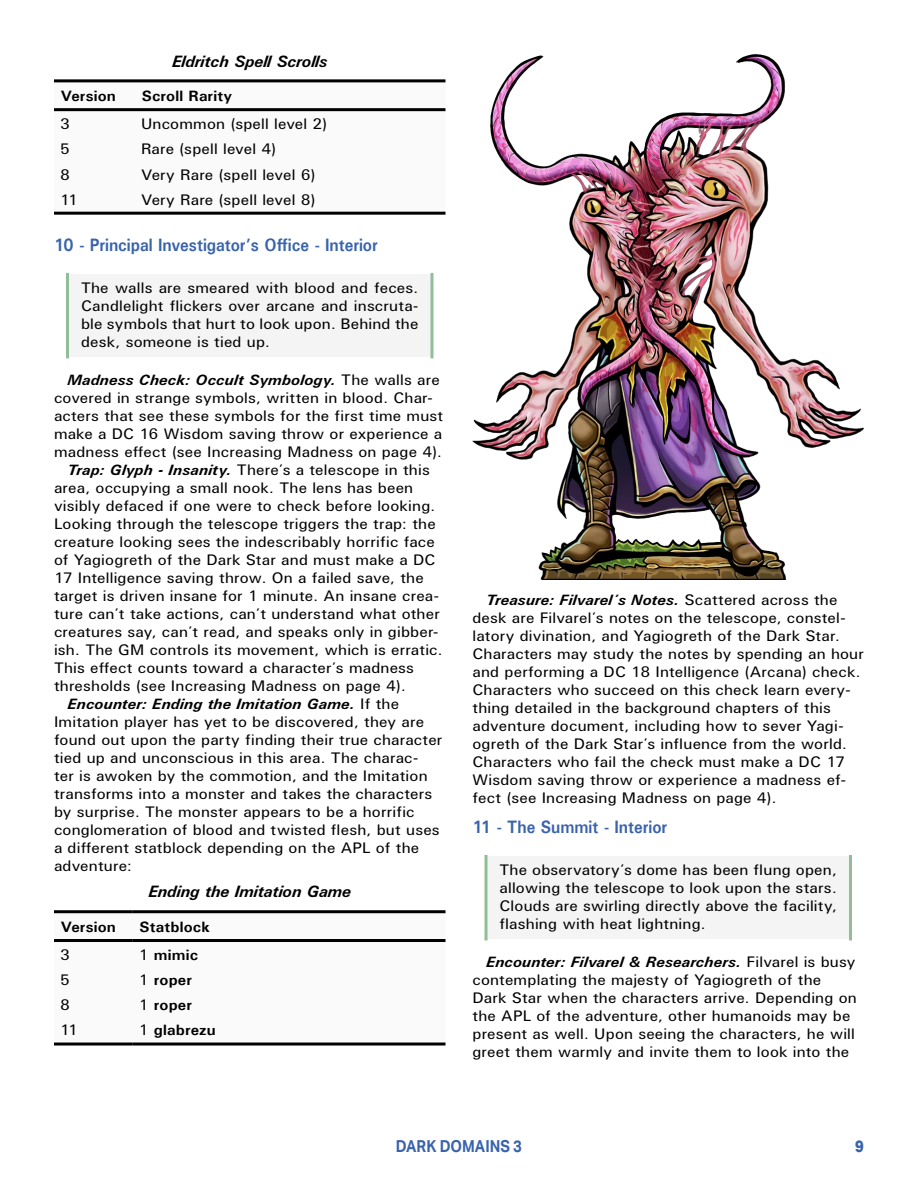
<style>
.page{position:relative;width:918px;height:1188px;background:#fff}
.page>*{position:absolute;margin:0;border:0;box-sizing:border-box;transform-origin:0 0}
.t1{font:700 18px "U001";color:#3963ac;scale:.9 1}
.t2{font:italic 700 16.5px "U001";color:#000}
.t3{font:700 16.5px "Aktiv Grotesk";color:#3963ac;scale:.9 1}
.t4{font:800 16.5px "Aktiv Grotesk";color:#3963ac;scale:.9 1}
.t5{font:15px/18px "U001";letter-spacing:.01em;color:#000;text-align:justify;scale:1.05 1}
.t6{font:italic 700 15px "U001";letter-spacing:.01em;color:#000;scale:1.05 1}
.t7{font:700 15px "U001";letter-spacing:.01em;color:#000;scale:1.05 1}
.s1{font-weight:400;font-style:normal}
.s2{font-weight:700;font-style:italic}
.s3{font-weight:400}
</style>
<div class="page">
<div style="left:68px;top:274px;width:364px;height:83px;background:#f4f4f5"></div>
<hr style="left:66px;top:274px;width:3px;height:83px;background:#91be98">
<svg style="left:430px;top:274px;width:4px;height:83px"></svg>
<svg style="left:54px;top:82px;width:392px;height:130px"></svg>
<hr style="left:54px;top:79px;width:81px;height:3px;background:#000">
<hr style="left:135px;top:79px;width:311px;height:3px;background:#000">
<hr style="left:54px;top:108px;width:81px;height:3px;background:#000">
<hr style="left:135px;top:108px;width:311px;height:3px;background:#000">
<hr style="left:54px;top:212px;width:81px;height:3px;background:#000">
<hr style="left:135px;top:212px;width:311px;height:3px;background:#000">
<svg style="left:54px;top:913px;width:392px;height:130px"></svg>
<hr style="left:54px;top:910px;width:79px;height:3px;background:#000">
<hr style="left:133px;top:910px;width:313px;height:3px;background:#000">
<hr style="left:54px;top:939px;width:79px;height:3px;background:#000">
<hr style="left:133px;top:939px;width:313px;height:3px;background:#000">
<hr style="left:54px;top:1043px;width:79px;height:3px;background:#000">
<hr style="left:133px;top:1043px;width:313px;height:3px;background:#000">
<div style="left:486px;top:856px;width:364px;height:83px;background:#f4f4f5"></div>
<svg style="left:484px;top:856px;width:4px;height:83px"></svg>
<hr style="left:849px;top:856px;width:3px;height:83px;background:#91be98">
<img style="left:473px;top:54px;width:391px;height:526px">
<p class="t2" style="left:172px;top:50px;width:157px">Eldritch Spell Scrolls</p>
<p class="t7" style="left:61px;top:86px;width:54px">Version</p>
<p class="t7" style="left:142px;top:86px;width:88px">Scroll Rarity</p>
<p class="t5" style="left:60px;top:115px;width:11px">3</p>
<p class="t5" style="left:141px;top:115px;width:179px">Uncommon (spell level 2)</p>
<p class="t5" style="left:60px;top:140px;width:11px">5</p>
<p class="t5" style="left:141px;top:140px;width:130px">Rare (spell level 4)</p>
<p class="t5" style="left:60px;top:165px;width:11px">8</p>
<p class="t5" style="left:141px;top:165px;width:168px">Very Rare (spell level 6)</p>
<p class="t5" style="left:60px;top:190px;width:19px">11</p>
<p class="t5" style="left:141px;top:190px;width:168px">Very Rare (spell level 8)</p>
<p class="t1" style="left:54px;top:233px;width:361px">10 - Principal Investigator’s Office - Interior</p>
<p class="t5" style="left:81px;top:278px;width:323px">The walls are smeared with blood and feces.<br>Candlelight flickers over arcane and inscruta&shy;ble symbols that hurt to look upon. Behind the desk, someone is tied up.</p>
<p class="t6" style="left:68px;top:370px;width:356px">Madness Check: Occult Symbology. <span class="s1">The walls are</span></p>
<p class="t5" style="left:54px;top:389px;width:362px">covered in strange symbols, written in blood. Char-</p>
<p class="t5" style="left:54px;top:407px;width:372px">acters that see these symbols for the first time must</p>
<p class="t5" style="left:54px;top:425px;width:371px">make a DC 16 Wisdom saving throw or experience a</p>
<p class="t5" style="left:54px;top:443px;width:371px">madness effect (see Increasing Madness on page 4).</p>
<p class="t5" style="left:68px;top:461px;width:347px"><span class="s2">Trap: Glyph - Insanity.</span> There’s a telescope in this</p>
<p class="t5" style="left:54px;top:479px;width:344px">area, occupying a small nook. The lens has been</p>
<p class="t5" style="left:54px;top:497px;width:365px">visibly defaced if one were to check before looking.</p>
<p class="t5" style="left:54px;top:515px;width:365px">Looking through the telescope triggers the trap: the</p>
<p class="t5" style="left:54px;top:533px;width:364px">creature looking sees the indescribably horrific face</p>
<p class="t5" style="left:54px;top:551px;width:365px">of Yagiogreth of the Dark Star and must make a DC</p>
<p class="t5" style="left:54px;top:569px;width:354px">17 Intelligence saving throw. On a failed save, the</p>
<p class="t5" style="left:54px;top:587px;width:368px">target is driven insane for 1 minute. An insane crea-</p>
<p class="t5" style="left:54px;top:605px;width:369px">ture can’t take actions, can’t understand what other</p>
<p class="t5" style="left:54px;top:623px;width:368px">creatures say, can’t read, and speaks only in gibber-</p>
<p class="t5" style="left:54px;top:641px;width:372px">ish. The GM controls its movement, which is erratic.</p>
<p class="t5" style="left:54px;top:659px;width:345px">This effect counts toward a character’s madness</p>
<p class="t5" style="left:54px;top:677px;width:337px">thresholds (see Increasing Madness on page 4).</p>
<p class="t6" style="left:68px;top:694px;width:317px">Encounter: Ending the Imitation Game. <span class="s1">If the</span></p>
<p class="t5" style="left:54px;top:713px;width:354px">Imitation player has yet to be discovered, they are</p>
<p class="t5" style="left:54px;top:731px;width:372px">found out upon the party finding their true character</p>
<p class="t5" style="left:54px;top:749px;width:349px">tied up and unconscious in this area. The charac-</p>
<p class="t5" style="left:54px;top:767px;width:357px">ter is awoken by the commotion, and the Imitation</p>
<p class="t5" style="left:54px;top:785px;width:362px">transforms into a monster and takes the characters</p>
<p class="t5" style="left:54px;top:803px;width:345px">by surprise. The monster appears to be a horrific</p>
<p class="t5" style="left:54px;top:821px;width:369px">conglomeration of blood and twisted flesh, but uses</p>
<p class="t5" style="left:54px;top:839px;width:349px">a different statblock depending on the APL of the</p>
<p class="t5" style="left:54px;top:857px;width:76px">adventure:</p>
<p class="t2" style="left:148px;top:881px;width:204px">Ending the Imitation Game</p>
<p class="t7" style="left:61px;top:917px;width:54px">Version</p>
<p class="t7" style="left:140px;top:917px;width:69px">Statblock</p>
<p class="t5" style="left:60px;top:946px;width:11px">3</p>
<p class="t7" style="left:139px;top:946px;width:58px"><span class="s3">1</span> mimic</p>
<p class="t5" style="left:60px;top:971px;width:11px">5</p>
<p class="t7" style="left:139px;top:971px;width:52px"><span class="s3">1</span> roper</p>
<p class="t5" style="left:60px;top:996px;width:11px">8</p>
<p class="t7" style="left:139px;top:996px;width:52px"><span class="s3">1</span> roper</p>
<p class="t5" style="left:60px;top:1021px;width:19px">11</p>
<p class="t7" style="left:139px;top:1021px;width:75px"><span class="s3">1</span> glabrezu</p>
<p class="t5" style="left:473px;top:591px;width:374px;text-align:left;text-indent:13px"><span class="s2">Treasure: Filvarel’s Notes.</span> Scattered across the desk are Filvarel’s notes on the telescope, constel&shy;latory divination, and Yagiogreth of the Dark Star.<br>Characters may study the notes by spending an hour and performing a DC 18 Intelligence (Arcana) check.<br>Characters who succeed on this check learn every&shy;thing detailed in the background chapters of this adventure document, including how to sever Yagi&shy;ogreth of the Dark Star’s influence from the world.<br>Characters who fail the check must make a DC 17<br>Wisdom saving throw or experience a madness ef&shy;fect (see Increasing Madness on page 4).</p>
<p class="t1" style="left:472px;top:816px;width:218px">11 - The Summit - Interior</p>
<p class="t5" style="left:500px;top:860px;width:323px">The observatory’s dome has been flung open, allowing the telescope to look upon the stars.<br>Clouds are swirling directly above the facility, flashing with heat lightning.</p>
<p class="t5" style="left:473px;top:953px;width:368px;text-align:left;text-indent:13px"><span class="s2">Encounter: Filvarel &amp; Researchers.</span> Filvarel is busy contemplating the majesty of Yagiogreth of the Dark Star when the characters arrive. Depending on the APL of the adventure, other humanoids may be present as well. Upon seeing the characters, he will greet them warmly and invite them to look into the</p>
<p class="t3" style="left:396px;top:1137px;width:142px">DARK DOMAINS 3</p>
<p class="t4" style="left:855px;top:1137px;width:11px">9</p>
</div>
